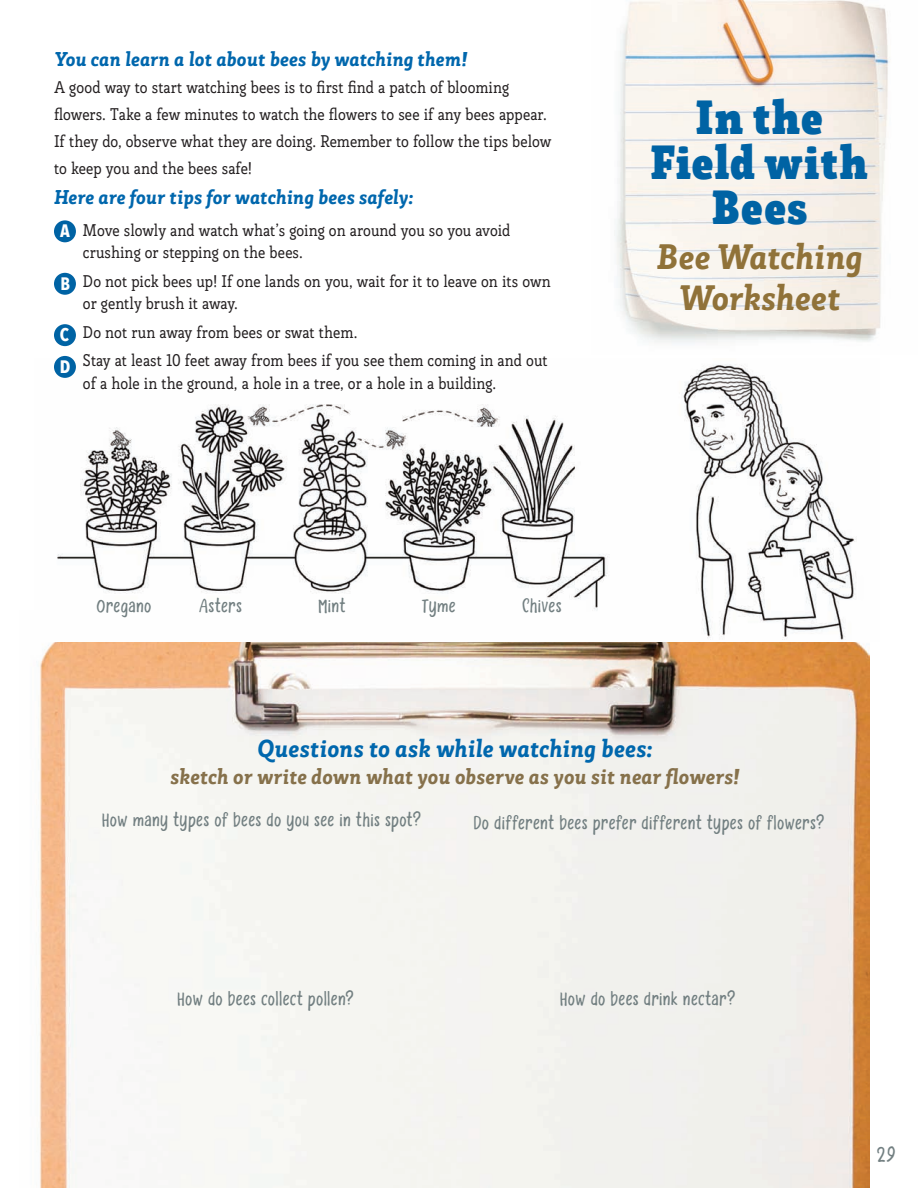
<style>
.page{position:relative;width:918px;height:1188px;background:#fff}
.page>*{position:absolute;margin:0;border:0;box-sizing:border-box;transform-origin:0 0}
.t1{font:900 46.8px/45px "Rogliano Pro Cd";letter-spacing:.005em;color:#0063a4;text-align:center}
.t2{font:italic 800 34.5px/40.5px "Rogliano Pro Sm Cd";letter-spacing:-.005em;color:#907239;text-align:center}
.t3{font:italic 800 24px "Rogliano Pro Sm Cd";color:#0067ad}
.t4{font:24px "Meizda";color:#727f81}
.t5{font:22.95px "Meizda";letter-spacing:.015em;color:#727f81}
.t6{font:italic 800 21px "Rogliano Pro Sm Cd";color:#86714b}
.t7{font:italic 800 19.5px "Rogliano Pro Sm Cd";color:#0067ad}
.t8{font:700 18px "Avenir Next Condensed";color:#fff}
.t9{font:16.5px/27px "Rogliano Pro Sm Cd";color:#231f20}
</style>
<div class="page">
<img style="left:39px;top:642px;width:831px;height:546px">
<img style="left:615px;top:0;width:274px;height:344px">
<img style="left:54px;top:359px;width:802px;height:281px">
<div style="left:54px;top:273px;width:22px;height:22px;background:#0063a4;border-radius:50%"></div>
<div style="left:54px;top:324px;width:22px;height:22px;background:#0063a4;border-radius:50%"></div>
<div style="left:54px;top:220px;width:22px;height:22px;background:#0063a4;border-radius:50%"></div>
<div style="left:54px;top:356px;width:22px;height:22px;background:#0063a4;border-radius:50%"></div>
<p class="t7" style="left:54px;top:51px;width:415px">You can learn a lot about bees by watching them!</p>
<p class="t9" style="left:54px;top:75px;width:499px">A good way to start watching bees is to first find a patch of blooming flowers. Take a few minutes to watch the flowers to see if any bees appear.<br>If they do, observe what they are doing. Remember to follow the tips below to keep you and the bees safe!</p>
<p class="t7" style="left:54px;top:189px;width:361px">Here are four tips for watching bees safely:</p>
<p class="t9" style="left:83px;top:220px;width:429px;line-height:22.5px">Move slowly and watch what’s going on around you so you avoid crushing or stepping on the bees.</p>
<p class="t9" style="left:83px;top:271px;width:469px;line-height:22.5px">Do not pick bees up! If one lands on you, wait for it to leave on its own or gently brush it away.</p>
<p class="t9" style="left:83px;top:319px;width:466px;line-height:28.5px">Do not run away from bees or swat them.<br>Stay at least 10 feet away from bees if you see them coming in and out</p>
<p class="t9" style="left:83px;top:371px;width:415px">of a hole in the ground, a hole in a tree, or a hole in a building.</p>
<p class="t8" style="left:60px;top:219px;width:11px">A</p>
<p class="t8" style="left:60px;top:272px;width:11px">B</p>
<p class="t8" style="left:60px;top:323px;width:11px">C</p>
<p class="t8" style="left:60px;top:355px;width:12px">D</p>
<h1 class="t1" style="left:650px;top:100px;width:220px">In the<br>Field with<br>Bees</h1>
<h2 class="t2" style="left:656px;top:240px;width:208px">Bee Watching<br>Worksheet</h2>
<h3 class="t5" style="left:96px;top:599px;width:57px">Oregano</h3>
<h3 class="t5" style="left:199px;top:599px;width:44px">Asters</h3>
<h3 class="t5" style="left:318px;top:599px;width:29px">Mint</h3>
<h3 class="t5" style="left:422px;top:599px;width:35px">Tyme</h3>
<h3 class="t5" style="left:522px;top:599px;width:41px">Chives</h3>
<h3 class="t3" style="left:257px;top:739px;width:397px">Questions to ask while watching bees:</h3>
<p class="t6" style="left:171px;top:768px;width:571px">sketch or write down what you observe as you sit near flowers!</p>
<h3 class="t5" style="left:102px;top:813px;width:321px">How many types of bees do you see in this spot?</h3>
<h3 class="t5" style="left:473px;top:816px;width:352px">Do different bees prefer different types of flowers?</h3>
<h3 class="t5" style="left:177px;top:992px;width:178px">How do bees collect pollen?</h3>
<h3 class="t5" style="left:560px;top:992px;width:177px">How do bees drink nectar?</h3>
<h3 class="t4" style="left:877px;top:1148px;width:20px">29</h3>
</div>
